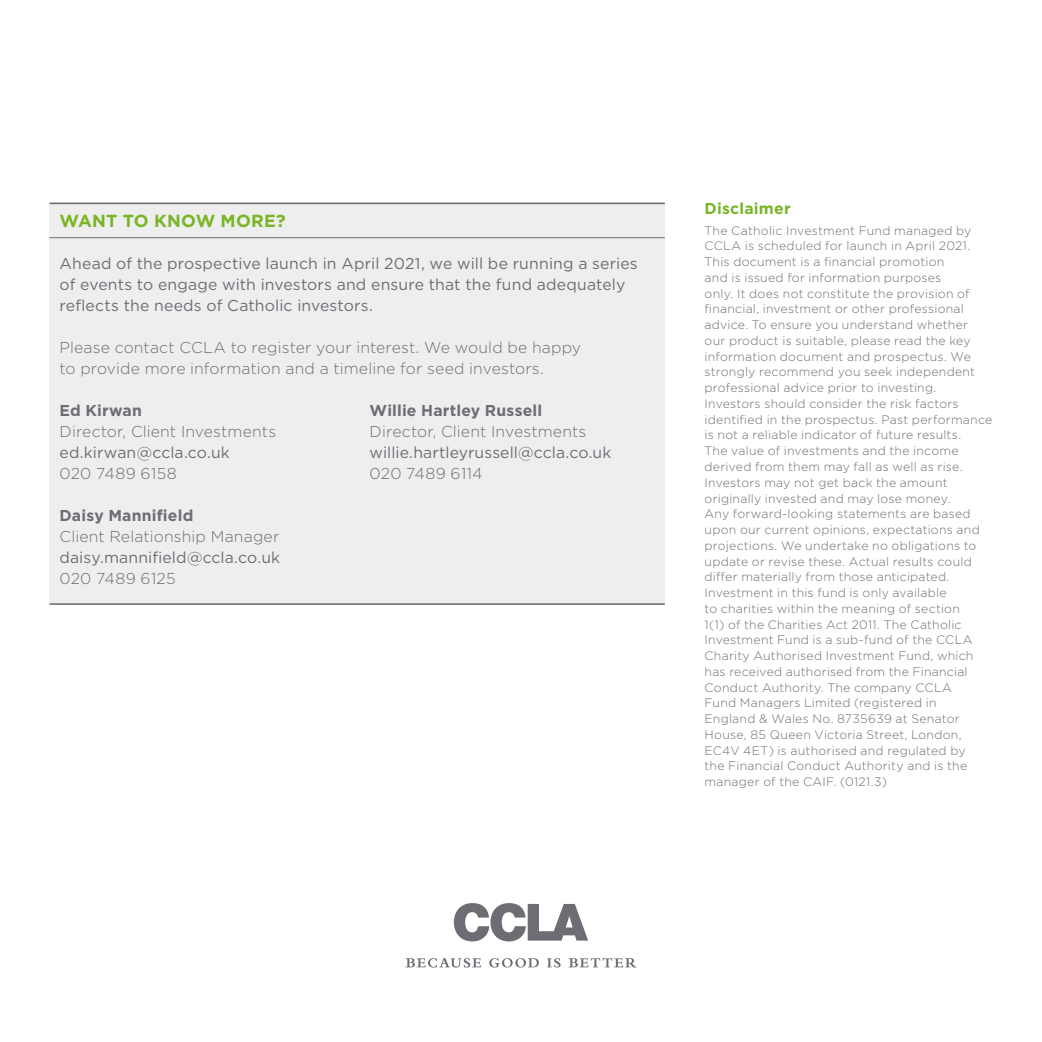
<style>
.page{position:relative;width:1042px;height:1042px;background:#fff}
.page>*{position:absolute;margin:0;border:0;box-sizing:border-box;transform-origin:0 0}
.t1{font:700 17.5px "Gotham";letter-spacing:.01em;color:#7ab427}
.t2{font:15.75px/21px "Gotham";letter-spacing:.01em;color:#6c6e74}
.t3{font:300 15.75px/21px "Gotham";letter-spacing:.01em;color:#6c6e74}
.t4{font:700 15.75px "Gotham";letter-spacing:.01em;color:#6c6e74}
.t5{font:700 15.75px "Gotham";letter-spacing:.015em;color:#7ab427}
.t6{font:300 12.25px/15.8px "Gotham";letter-spacing:.02em;color:#6c6e74}
</style>
<div class="page">
<div style="left:50px;top:203px;width:615px;height:402px;background:#efeeef"></div>
<hr style="left:50px;top:203px;width:615px;height:1px;background:#6c6e74">
<hr style="left:50px;top:237px;width:615px;height:1px;background:#6c6e74">
<hr style="left:50px;top:603px;width:615px;height:2px;background:#6c6e74">
<svg style="left:454px;top:903px;width:134px;height:38px"></svg>
<svg style="left:406px;top:958px;width:75px;height:9px"></svg>
<svg style="left:489px;top:958px;width:50px;height:9px"></svg>
<svg style="left:547px;top:958px;width:13px;height:9px"></svg>
<svg style="left:568px;top:958px;width:68px;height:9px"></svg>
<h1 class="t1" style="left:60px;top:209px;width:228px">WANT TO KNOW MORE?</h1>
<p class="t2" style="left:60px;top:252px;width:580px">Ahead of the prospective launch in April 2021, we will be running a series of events to engage with investors and ensure that the fund adequately reflects the needs of Catholic investors.</p>
<p class="t3" style="left:60px;top:336px;width:523px">Please contact CCLA to register your interest. We would be happy to provide more information and a timeline for seed investors.</p>
<p class="t4" style="left:60px;top:400px;width:84px">Ed Kirwan</p>
<p class="t3" style="left:60px;top:420px;width:218px">Director, Client Investments</p>
<p class="t2" style="left:60px;top:441px;width:172px">ed.kirwan@ccla.co.uk</p>
<p class="t3" style="left:60px;top:462px;width:119px">020 7489 6158</p>
<p class="t4" style="left:60px;top:505px;width:135px">Daisy Mannifield</p>
<p class="t3" style="left:60px;top:525px;width:221px">Client Relationship Manager</p>
<p class="t2" style="left:60px;top:546px;width:222px">daisy.mannifield@ccla.co.uk</p>
<p class="t3" style="left:60px;top:567px;width:117px">020 7489 6125</p>
<p class="t4" style="left:370px;top:400px;width:174px">Willie Hartley Russell</p>
<p class="t3" style="left:370px;top:420px;width:218px">Director, Client Investments</p>
<p class="t2" style="left:370px;top:441px;width:243px">willie.hartleyrussell@ccla.co.uk</p>
<p class="t3" style="left:370px;top:462px;width:114px">020 7489 6114</p>
<p class="t5" style="left:704px;top:198px;width:88px">Disclaimer</p>
<p class="t6" style="left:704px;top:222px;width:289px">The Catholic Investment Fund managed by CCLA is scheduled for launch in April 2021.<br>This document is a financial promotion<br>and is issued for information purposes<br>only. It does not constitute the provision of financial, investment or other professional advice. To ensure you understand whether<br>our product is suitable, please read the key information document and prospectus. We strongly recommend you seek independent professional advice prior to investing.<br>Investors should consider the risk factors identified in the prospectus. Past performance is not a reliable indicator of future results.<br>The value of investments and the income derived from them may fall as well as rise.<br>Investors may not get back the amount originally invested and may lose money.<br>Any forward-looking statements are based upon our current opinions, expectations and projections. We undertake no obligations to update or revise these. Actual results could differ materially from those anticipated.<br>Investment in this fund is only available<br>to charities within the meaning of section<br>1(1) of the Charities Act 2011. The Catholic Investment Fund is a sub-fund of the CCLA Charity Authorised Investment Fund, which has received authorised from the Financial Conduct Authority. The company CCLA<br>Fund Managers Limited (registered in<br>England &amp; Wales No. 8735639 at Senator House, 85 Queen Victoria Street, London, EC4V 4ET) is authorised and regulated by<br>the Financial Conduct Authority and is the manager of the CAIF. (0121.3)</p>
</div>
